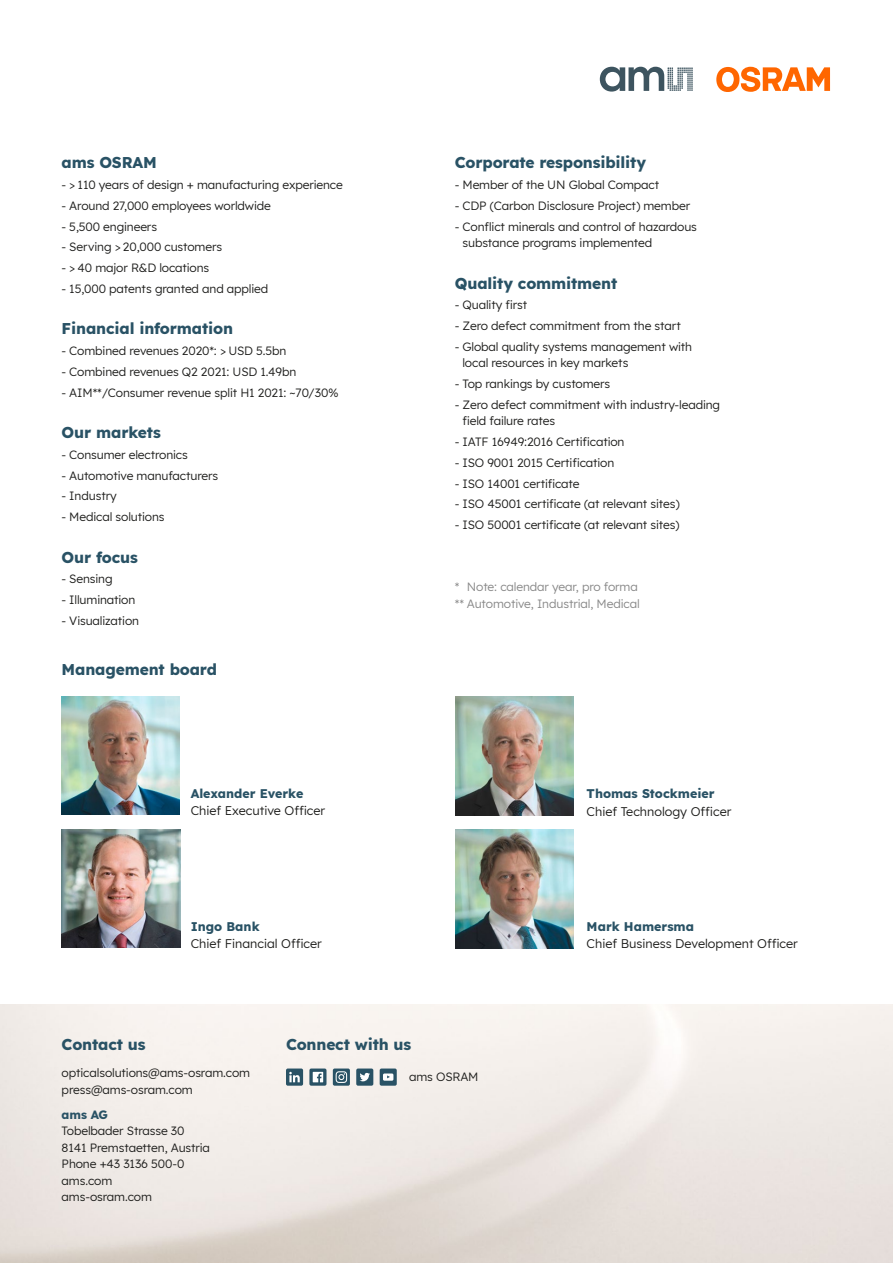
<style>
.page{position:relative;width:893px;height:1263px;background:#fff}
.page>*{position:absolute;margin:0;border:0;box-sizing:border-box;transform-origin:0 0}
.t1{font:700 15.6px "Lexend";letter-spacing:-.01em;color:#295265}
.t2{font:12.6px "Lexend";color:#1d1d1b}
.t3{font:700 12.6px "Lexend";color:#295265}
.t4{font:12px/16.5px "Lexend";letter-spacing:-.01em;color:#1d1d1b}
.t5{font:12px/16.5px "Lexend";letter-spacing:-.01em;color:#878787}
.t6{font:700 12px "Lexend";color:#295265}
</style>
<div class="page">
<svg style="left:716px;top:67px;width:114px;height:25px"></svg>
<svg style="left:600px;top:67px;width:93px;height:25px"></svg>
<img style="left:455px;top:830px;width:119px;height:118px">
<img style="left:455px;top:697px;width:119px;height:118px">
<img style="left:62px;top:696px;width:118px;height:118px">
<img style="left:62px;top:829px;width:118px;height:119px">
<div style="left:356px;top:1068px;width:17px;height:18px;background:#295265;border-radius:2px"></div>
<svg style="left:360px;top:1072px;width:10px;height:9px"></svg>
<div style="left:286px;top:1068px;width:17px;height:18px;background:#295265;border-radius:2px"></div>
<svg style="left:289px;top:1072px;width:11px;height:10px"></svg>
<svg style="left:309px;top:1068px;width:17px;height:18px"></svg>
<svg style="left:313px;top:1072px;width:10px;height:10px"></svg>
<div style="left:380px;top:1068px;width:17px;height:18px;background:#295265;border-radius:2px"></div>
<svg style="left:383px;top:1073px;width:10px;height:8px"></svg>
<div style="left:333px;top:1068px;width:17px;height:18px;background:#295265;border-radius:2px"></div>
<svg style="left:336px;top:1071px;width:11px;height:12px"></svg>
<h1 class="t1" style="left:62px;top:150px;width:97px">ams OSRAM</h1>
<p class="t4" style="left:62px;top:176px;width:283px">- &gt; 110 years of design + manufacturing experience</p>
<p class="t4" style="left:62px;top:196px;width:211px">- Around 27,000 employees worldwide</p>
<p class="t4" style="left:62px;top:217px;width:97px">- 5,500 engineers</p>
<p class="t4" style="left:62px;top:238px;width:162px">- Serving &gt; 20,000 customers</p>
<p class="t4" style="left:62px;top:259px;width:149px">- &gt; 40 major R&amp;D locations</p>
<p class="t4" style="left:62px;top:279px;width:208px">- 15,000 patents granted and applied</p>
<h1 class="t1" style="left:62px;top:316px;width:173px">Financial information</h1>
<p class="t4" style="left:62px;top:342px;width:226px">- Combined revenues 2020*: &gt; USD 5.5bn</p>
<p class="t4" style="left:62px;top:363px;width:236px">- Combined revenues Q2 2021: USD 1.49bn</p>
<p class="t4" style="left:62px;top:383px;width:278px">- AIM**/Consumer revenue split H1 2021: ~70/30%</p>
<h1 class="t1" style="left:62px;top:420px;width:101px">Our markets</h1>
<p class="t4" style="left:62px;top:446px;width:128px">- Consumer electronics</p>
<p class="t4" style="left:62px;top:466px;width:158px">- Automotive manufacturers</p>
<p class="t4" style="left:62px;top:487px;width:57px">- Industry</p>
<p class="t4" style="left:62px;top:508px;width:104px">- Medical solutions</p>
<h1 class="t1" style="left:62px;top:544px;width:78px">Our focus</h1>
<p class="t4" style="left:62px;top:570px;width:53px">- Sensing</p>
<p class="t4" style="left:62px;top:591px;width:75px">- Illumination</p>
<p class="t4" style="left:62px;top:612px;width:79px">- Visualization</p>
<h1 class="t1" style="left:62px;top:657px;width:157px">Management board</h1>
<p class="t3" style="left:191px;top:783px;width:114px">Alexander Everke</p>
<p class="t2" style="left:191px;top:802px;width:136px">Chief Executive Officer</p>
<p class="t3" style="left:191px;top:916px;width:71px">Ingo Bank</p>
<p class="t2" style="left:191px;top:934px;width:133px">Chief Financial Officer</p>
<h1 class="t1" style="left:62px;top:1031px;width:85px">Contact us</h1>
<h1 class="t1" style="left:286px;top:1031px;width:127px">Connect with us</h1>
<h1 class="t1" style="left:455px;top:150px;width:193px">Corporate responsibility</h1>
<p class="t4" style="left:455px;top:176px;width:206px">- Member of the UN Global Compact</p>
<p class="t4" style="left:455px;top:196px;width:237px">- CDP (Carbon Disclosure Project) member</p>
<p class="t4" style="left:462px;top:217px;width:236px;text-indent:-8px">- Conflict minerals and control of hazardous substance programs implemented</p>
<h1 class="t1" style="left:455px;top:270px;width:164px">Quality commitment</h1>
<p class="t4" style="left:455px;top:296px;width:74px">- Quality first</p>
<p class="t4" style="left:455px;top:317px;width:227px">- Zero defect commitment from the start</p>
<p class="t4" style="left:462px;top:337px;width:231px;text-indent:-8px">- Global quality systems management with local resources in key markets</p>
<p class="t4" style="left:455px;top:375px;width:157px">- Top rankings by customers</p>
<p class="t4" style="left:462px;top:395px;width:259px;text-indent:-8px">- Zero defect commitment with industry-leading field failure rates</p>
<p class="t4" style="left:455px;top:433px;width:171px">- IATF 16949:2016 Certification</p>
<p class="t4" style="left:455px;top:453px;width:161px">- ISO 9001 2015 Certification</p>
<p class="t4" style="left:455px;top:474px;width:126px">- ISO 14001 certificate</p>
<p class="t4" style="left:455px;top:495px;width:226px">- ISO 45001 certificate (at relevant sites)</p>
<p class="t4" style="left:455px;top:516px;width:226px">- ISO 50001 certificate (at relevant sites)</p>
<p class="t5" style="left:455px;top:578px;width:186px">* Note: calendar year, pro forma ** Automotive, Industrial, Medical</p>
<p class="t3" style="left:587px;top:783px;width:130px">Thomas Stockmeier</p>
<p class="t2" style="left:587px;top:802px;width:146px">Chief Technology Officer</p>
<p class="t3" style="left:587px;top:916px;width:109px">Mark Hamersma</p>
<p class="t2" style="left:587px;top:934px;width:213px">Chief Business Development Officer</p>
<p class="t4" style="left:62px;top:1064px;width:190px">opticalsolutions@ams-osram.com press@ams-osram.com</p>
<p class="t6" style="left:62px;top:1105px;width:48px">ams AG</p>
<p class="t4" style="left:62px;top:1122px;width:150px">Tobelbader Strasse 30<br>8141 Premstaetten, Austria<br>Phone +43 3136 500-0 ams.com<br>ams-osram.com</p>
<p class="t4" style="left:409px;top:1068px;width:71px">ams OSRAM</p>
</div>
